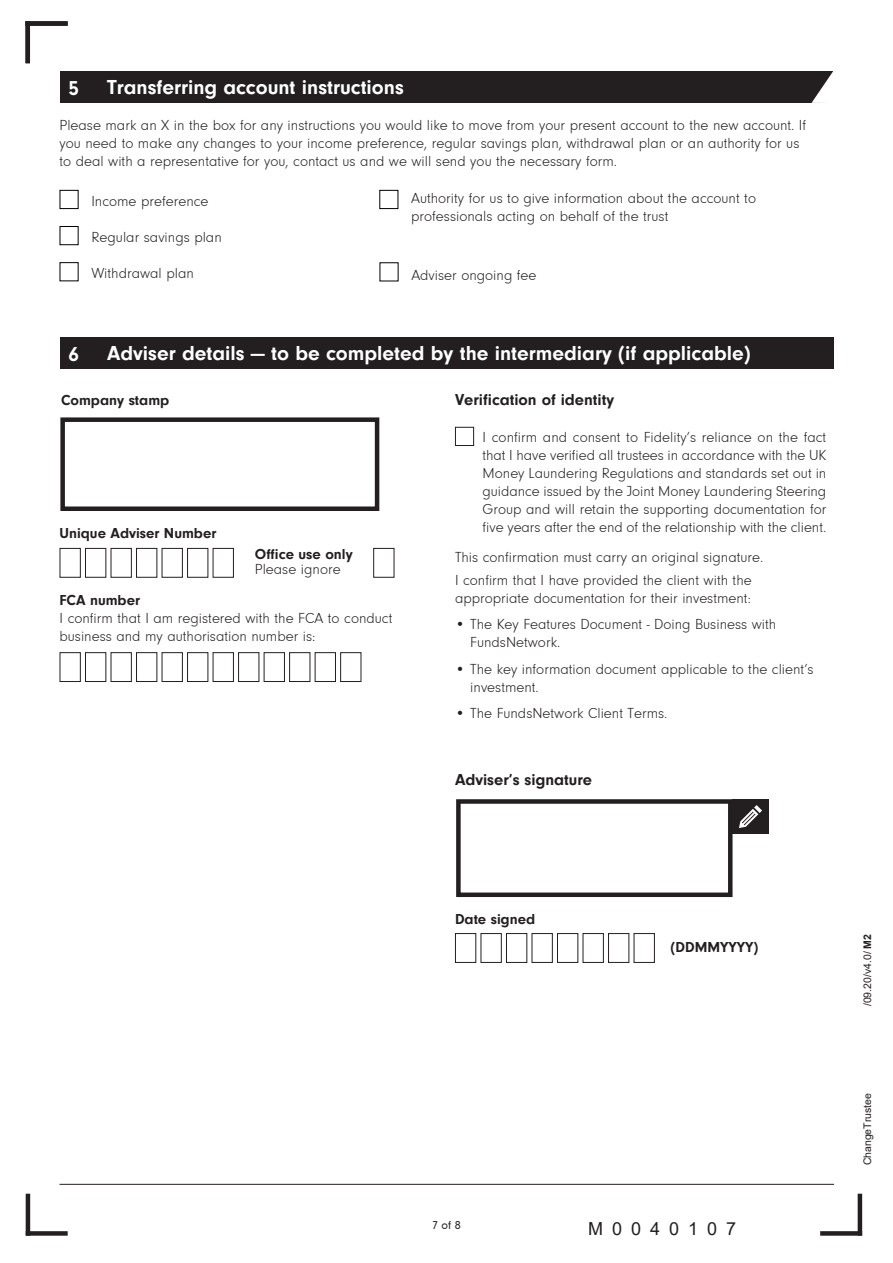
<style>
.page{position:relative;width:893px;height:1263px;background:#fff}
.page>*{position:absolute;margin:0;border:0;box-sizing:border-box;transform-origin:0 0}
.t1{font:700 21px "Neuzeit Gro";color:#fff}
.t2{font:18px "Arial";letter-spacing:.5em;color:#231f20}
.t3{font:700 16.5px "Neuzeit Gro";color:#231f20}
.t4{font:300 15px/18px "Neuzeit Gro";color:#231f20}
.t5{font:700 15px "Neuzeit Gro";color:#231f20}
.t6{font:12px "Neuzeit Gro";color:#231f20}
.t7{font:10.5px "Arial";color:#231f20}
.s1{font-weight:700}
</style>
<div class="page">
<div style="left:60px;top:71px;width:773px;height:32px;background:#231f20"></div>
<svg style="left:812px;top:71px;width:22px;height:32px"></svg>
<div style="left:26px;top:21px;width:42px;height:5px;background:#231f20"></div>
<hr style="left:26px;top:21px;width:4px;height:42px;background:#231f20">
<div style="left:820px;top:1231px;width:42px;height:5px;background:#231f20"></div>
<hr style="left:858px;top:1194px;width:4px;height:41px;background:#231f20">
<hr style="left:26px;top:1194px;width:4px;height:42px;background:#231f20">
<div style="left:26px;top:1231px;width:42px;height:5px;background:#231f20"></div>
<hr style="left:60px;top:1184px;width:774px;height:1px;background:#231f20">
<div style="left:60px;top:190px;width:19px;height:19px;background:#fff;border:1px solid #000"></div>
<div style="left:379px;top:190px;width:19px;height:19px;background:#fff;border:1px solid #000"></div>
<div style="left:60px;top:226px;width:19px;height:19px;background:#fff;border:1px solid #000"></div>
<div style="left:60px;top:337px;width:773px;height:32px;background:#231f20"></div>
<div style="left:455px;top:427px;width:19px;height:19px;border:1px solid #231f20"></div>
<div style="left:60px;top:417px;width:319px;height:94px;border:4px solid #231f20"></div>
<div style="left:60px;top:548px;width:21px;height:30px;border:1px solid #231f20"></div>
<div style="left:85px;top:548px;width:21px;height:30px;border:1px solid #231f20"></div>
<div style="left:111px;top:548px;width:21px;height:30px;border:1px solid #231f20"></div>
<div style="left:136px;top:548px;width:21px;height:30px;border:1px solid #231f20"></div>
<div style="left:162px;top:548px;width:21px;height:30px;border:1px solid #231f20"></div>
<div style="left:187px;top:548px;width:21px;height:30px;border:1px solid #231f20"></div>
<div style="left:213px;top:548px;width:21px;height:30px;border:1px solid #231f20"></div>
<div style="left:60px;top:652px;width:21px;height:30px;border:1px solid #231f20"></div>
<div style="left:85px;top:652px;width:21px;height:30px;border:1px solid #231f20"></div>
<div style="left:111px;top:652px;width:21px;height:30px;border:1px solid #231f20"></div>
<div style="left:136px;top:652px;width:21px;height:30px;border:1px solid #231f20"></div>
<div style="left:162px;top:652px;width:21px;height:30px;border:1px solid #231f20"></div>
<div style="left:187px;top:652px;width:21px;height:30px;border:1px solid #231f20"></div>
<div style="left:213px;top:652px;width:21px;height:30px;border:1px solid #231f20"></div>
<div style="left:238px;top:652px;width:21px;height:30px;border:1px solid #231f20"></div>
<div style="left:264px;top:652px;width:21px;height:30px;border:1px solid #231f20"></div>
<div style="left:289px;top:652px;width:21px;height:30px;border:1px solid #231f20"></div>
<div style="left:315px;top:652px;width:21px;height:30px;border:1px solid #231f20"></div>
<div style="left:340px;top:652px;width:21px;height:30px;border:1px solid #231f20"></div>
<div style="left:373px;top:548px;width:21px;height:30px;border:1px solid #231f20"></div>
<div style="left:456px;top:799px;width:276px;height:98px;border:4px solid #231f20"></div>
<div style="left:732px;top:799px;width:37px;height:35px;background:#231f20"></div>
<svg style="left:739px;top:805px;width:23px;height:23px"></svg>
<div style="left:455px;top:933px;width:21px;height:30px;border:1px solid #231f20"></div>
<div style="left:480px;top:933px;width:22px;height:30px;border:1px solid #231f20"></div>
<div style="left:506px;top:933px;width:21px;height:30px;border:1px solid #231f20"></div>
<div style="left:531px;top:933px;width:22px;height:30px;border:1px solid #231f20"></div>
<div style="left:557px;top:933px;width:21px;height:30px;border:1px solid #231f20"></div>
<div style="left:583px;top:933px;width:21px;height:30px;border:1px solid #231f20"></div>
<div style="left:608px;top:933px;width:21px;height:30px;border:1px solid #231f20"></div>
<div style="left:634px;top:933px;width:21px;height:30px;border:1px solid #231f20"></div>
<svg style="left:379px;top:262px;width:20px;height:19px"></svg>
<p class="t1" style="left:69px;top:76px;width:12px">5</p>
<p class="t1" style="left:107px;top:75px;width:298px">Transferring account instructions</p>
<p class="t4" style="left:60px;top:116px;width:748px">Please mark an X in the box for any instructions you would like to move from your present account to the new account. If you need to make any changes to your income preference, regular savings plan, withdrawal plan or an authority for us to deal with a representative for you, contact us and we will send you the necessary form.</p>
<p class="t4" style="left:91px;top:192px;width:119px">Income preference</p>
<p class="t4" style="left:411px;top:190px;width:346px">Authority for us to give information about the account to professionals acting on behalf of the trust</p>
<p class="t4" style="left:91px;top:228px;width:132px">Regular savings plan</p>
<p class="t4" style="left:91px;top:264px;width:104px">Withdrawal plan</p>
<p class="t4" style="left:411px;top:266px;width:127px">Adviser ongoing fee</p>
<p class="t1" style="left:69px;top:343px;width:12px">6</p>
<p class="t1" style="left:107px;top:341px;width:645px">Adviser details — to be completed by the intermediary (if applicable)</p>
<p class="t3" style="left:455px;top:390px;width:161px">Verification of identity</p>
<p class="t4" style="left:483px;top:428px;width:345px;text-align:justify">I confirm and consent to Fidelity’s reliance on the fact that I have verified all trustees in accordance with the UK Money Laundering Regulations and standards set out in guidance issued by the Joint Money Laundering Steering Group and will retain the supporting documentation for five years after the end of the relationship with the client.</p>
<p class="t4" style="left:455px;top:549px;width:310px">This confirmation must carry an original signature.</p>
<p class="t4" style="left:455px;top:571px;width:298px">I confirm that I have provided the client with the appropriate documentation for their investment:</p>
<p class="t4" style="left:470px;top:616px;width:308px;text-indent:-15px">• The Key Features Document - Doing Business with<br>FundsNetwork.</p>
<p class="t4" style="left:470px;top:660px;width:345px;text-indent:-15px">• The key information document applicable to the client’s investment.</p>
<p class="t4" style="left:455px;top:705px;width:214px">• The FundsNetwork Client Terms.</p>
<p class="t5" style="left:61px;top:392px;width:110px">Company stamp</p>
<p class="t5" style="left:60px;top:525px;width:158px">Unique Adviser Number</p>
<p class="t5" style="left:255px;top:546px;width:99px">Office use only</p>
<p class="t4" style="left:255px;top:561px;width:87px">Please ignore</p>
<p class="t5" style="left:60px;top:591px;width:82px">FCA number</p>
<p class="t4" style="left:60px;top:609px;width:334px">I confirm that I am registered with the FCA to conduct business and my authorisation number is:</p>
<p class="t3" style="left:455px;top:770px;width:139px">Adviser’s signature</p>
<p class="t5" style="left:455px;top:910px;width:82px">Date signed</p>
<p class="t5" style="left:671px;top:938px;width:89px">(DDMMYYYY)</p>
<p class="t6" style="left:432px;top:1219px;width:30px">7 of 8</p>
<p class="t2" style="left:588px;top:1216px;width:150px">M0040107</p>
<p class="t7" style="left:860px;top:1006px;width:74px;rotate:-90deg">/09.20/v4.0/ <span class="s1">M2</span></p>
<p class="t7" style="left:860px;top:1165px;width:74px;rotate:-90deg">ChangeTrustee</p>
</div>
